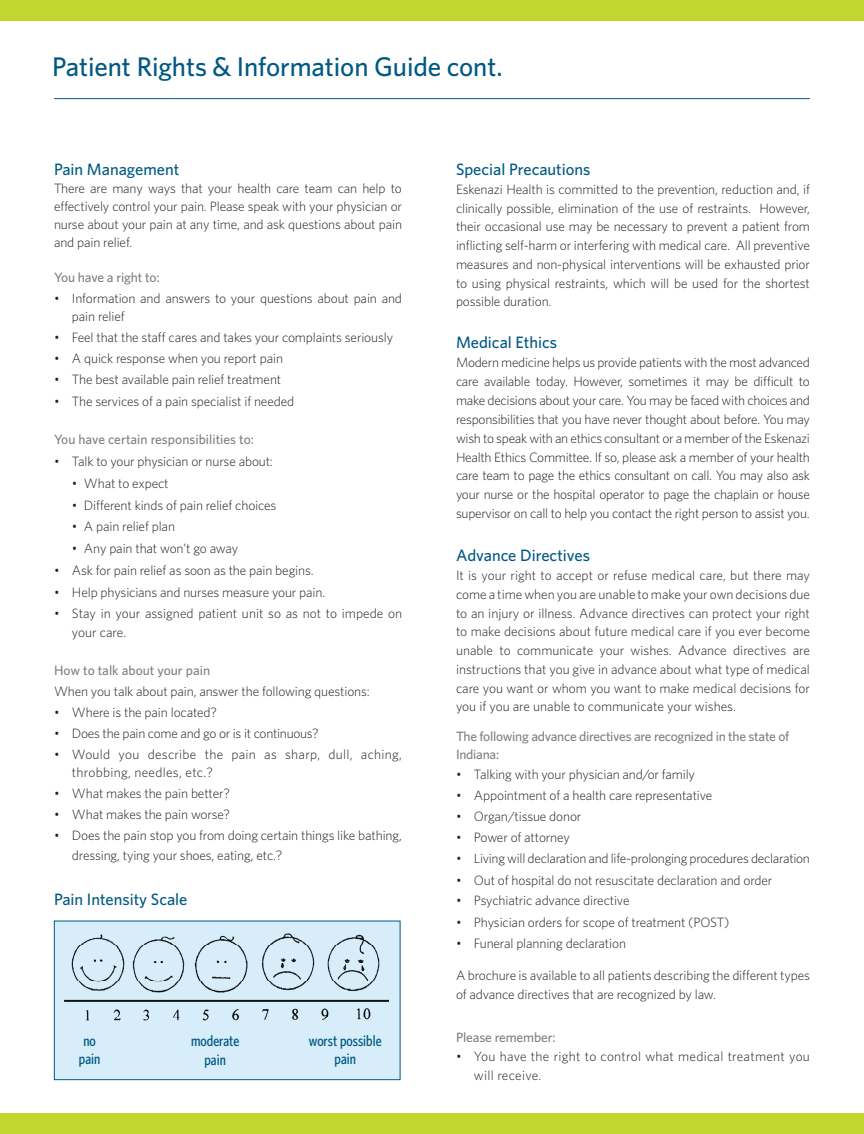
<style>
.page{position:relative;width:864px;height:1134px;background:#fff}
.page>*{position:absolute;margin:0;border:0;box-sizing:border-box;transform-origin:0 0}
.t1{font:500 27px "Whitney";letter-spacing:-.005em;color:#005983}
.t2{font:500 16.5px "Whitney";color:#005983}
.t3{font:500 15.3px/18.3px "Whitney Condensed";color:#005983;text-align:center}
.t4{font:300 13.5px/18.8px "Whitney";letter-spacing:-.01em;color:#231f20;text-align:justify}
.t5{font:500 13.5px/18px "Whitney";letter-spacing:-.015em;color:#7e8083}
.t6{font:300 13.5px/18px "Whitney";letter-spacing:.02em;color:#231f20}
</style>
<div class="page">
<div style="left:0;top:0;width:864px;height:21px;background:#c1d72f"></div>
<div style="left:0;top:1113px;width:864px;height:21px;background:#c1d72f"></div>
<hr style="left:54px;top:98px;width:756px;height:1px;background:#005983">
<div style="left:54px;top:921px;width:346px;height:159px;background:#d7edf9;border:1px solid #005983"></div>
<img style="left:64px;top:933px;width:325px;height:88px">
<h1 class="t1" style="left:52px;top:48px;width:452px">Patient Rights &amp; Information Guide cont.</h1>
<p class="t2" style="left:54px;top:159px;width:127px">Pain Management</p>
<p class="t4" style="left:54px;top:179px;width:350px;line-height:18px">There are many ways that your health care team can help to effectively control your pain. Please speak with your physician or nurse about your pain at any time, and ask questions about pain and pain relief.</p>
<p class="t5" style="left:54px;top:268px;width:107px">You have a right to:</p>
<p class="t4" style="left:72px;top:289px;width:332px;line-height:18px;text-indent:-18px">• Information and answers to your questions about pain and pain relief</p>
<p class="t4" style="left:54px;top:327px;width:341px">• Feel that the staff cares and takes your complaints seriously</p>
<p class="t4" style="left:54px;top:348px;width:231px">• A quick response when you report pain</p>
<p class="t4" style="left:54px;top:369px;width:229px">• The best available pain relief treatment</p>
<p class="t4" style="left:54px;top:391px;width:242px">• The services of a pain specialist if needed</p>
<p class="t5" style="left:54px;top:430px;width:202px">You have certain responsibilities to:</p>
<p class="t4" style="left:54px;top:452px;width:220px">• Talk to your physician or nurse about:</p>
<p class="t4" style="left:72px;top:473px;width:98px">• What to expect</p>
<p class="t4" style="left:72px;top:495px;width:206px">• Different kinds of pain relief choices</p>
<p class="t4" style="left:72px;top:517px;width:105px">• A pain relief plan</p>
<p class="t4" style="left:72px;top:539px;width:168px">• Any pain that won’t go away</p>
<p class="t4" style="left:54px;top:560px;width:261px">• Ask for pain relief as soon as the pain begins.</p>
<p class="t4" style="left:54px;top:582px;width:273px">• Help physicians and nurses measure your pain.</p>
<p class="t4" style="left:72px;top:603px;width:332px;line-height:19.2px;text-indent:-18px">• Stay in your assigned patient unit so as not to impede on your care.</p>
<p class="t5" style="left:54px;top:661px;width:158px">How to talk about your pain</p>
<p class="t4" style="left:54px;top:682px;width:317px">When you talk about pain, answer the following questions:</p>
<p class="t4" style="left:54px;top:703px;width:165px">• Where is the pain located?</p>
<p class="t4" style="left:54px;top:724px;width:266px">• Does the pain come and go or is it continuous?</p>
<p class="t6" style="left:72px;top:745px;width:332px;text-indent:-18px">• Would you describe the pain as sharp, dull, aching, throbbing, needles, etc.?</p>
<p class="t4" style="left:54px;top:784px;width:178px">• What makes the pain better?</p>
<p class="t4" style="left:54px;top:805px;width:177px">• What makes the pain worse?</p>
<p class="t4" style="left:72px;top:825px;width:331px;line-height:19.5px;text-indent:-18px">• Does the pain stop you from doing certain things like bathing, dressing, tying your shoes, eating, etc.?</p>
<p class="t2" style="left:54px;top:888px;width:135px">Pain Intensity Scale</p>
<p class="t3" style="left:79px;top:1031px;width:23px;text-align:left">no pain</p>
<p class="t3" style="left:191px;top:1031px;width:50px">moderate pain</p>
<p class="t3" style="left:309px;top:1031px;width:74px">worst possible pain</p>
<p class="t2" style="left:456px;top:159px;width:136px">Special Precautions</p>
<p class="t4" style="left:456px;top:179px;width:356px">Eskenazi Health is committed to the prevention, reduction and, if clinically possible, elimination of the use of restraints. However, their occasional use may be necessary to prevent a patient from inflicting self-harm or interfering with medical care. All preventive measures and non-physical interventions will be exhausted prior to using physical restraints, which will be used for the shortest possible duration.</p>
<p class="t2" style="left:456px;top:332px;width:103px">Medical Ethics</p>
<p class="t4" style="left:456px;top:352px;width:356px">Modern medicine helps us provide patients with the most advanced care available today. However, sometimes it may be difficult to make decisions about your care. You may be faced with choices and responsibilities that you have never thought about before. You may wish to speak with an ethics consultant or a member of the Eskenazi Health Ethics Committee. If so, please ask a member of your health care team to page the ethics consultant on call. You may also ask your nurse or the hospital operator to page the chaplain or house supervisor on call to help you contact the right person to assist you.</p>
<p class="t2" style="left:456px;top:545px;width:136px">Advance Directives</p>
<p class="t4" style="left:456px;top:566px;width:356px">It is your right to accept or refuse medical care, but there may come a time when you are unable to make your own decisions due to an injury or illness. Advance directives can protect your right to make decisions about future medical care if you ever become unable to communicate your wishes. Advance directives are instructions that you give in advance about what type of medical care you want or whom you want to make medical decisions for you if you are unable to communicate your wishes.</p>
<p class="t5" style="left:456px;top:727px;width:335px">The following advance directives are recognized in the state of<br>Indiana:</p>
<p class="t4" style="left:456px;top:764px;width:241px">• Talking with your physician and/or family</p>
<p class="t4" style="left:456px;top:785px;width:258px">• Appointment of a health care representative</p>
<p class="t4" style="left:456px;top:806px;width:127px">• Organ/tissue donor</p>
<p class="t4" style="left:456px;top:827px;width:115px">• Power of attorney</p>
<p class="t4" style="left:456px;top:849px;width:356px">• Living will declaration and life-prolonging procedures declaration</p>
<p class="t4" style="left:456px;top:870px;width:318px">• Out of hospital do not resuscitate declaration and order</p>
<p class="t4" style="left:456px;top:891px;width:175px">• Psychiatric advance directive</p>
<p class="t4" style="left:456px;top:912px;width:275px">• Physician orders for scope of treatment (POST)</p>
<p class="t4" style="left:456px;top:934px;width:172px">• Funeral planning declaration</p>
<p class="t4" style="left:456px;top:965px;width:355px;line-height:19.5px">A brochure is available to all patients describing the different types of advance directives that are recognized by law.</p>
<p class="t5" style="left:456px;top:1028px;width:101px">Please remember:</p>
<p class="t6" style="left:474px;top:1046px;width:337px;line-height:19px;text-indent:-18px">• You have the right to control what medical treatment you will receive.</p>
</div>
